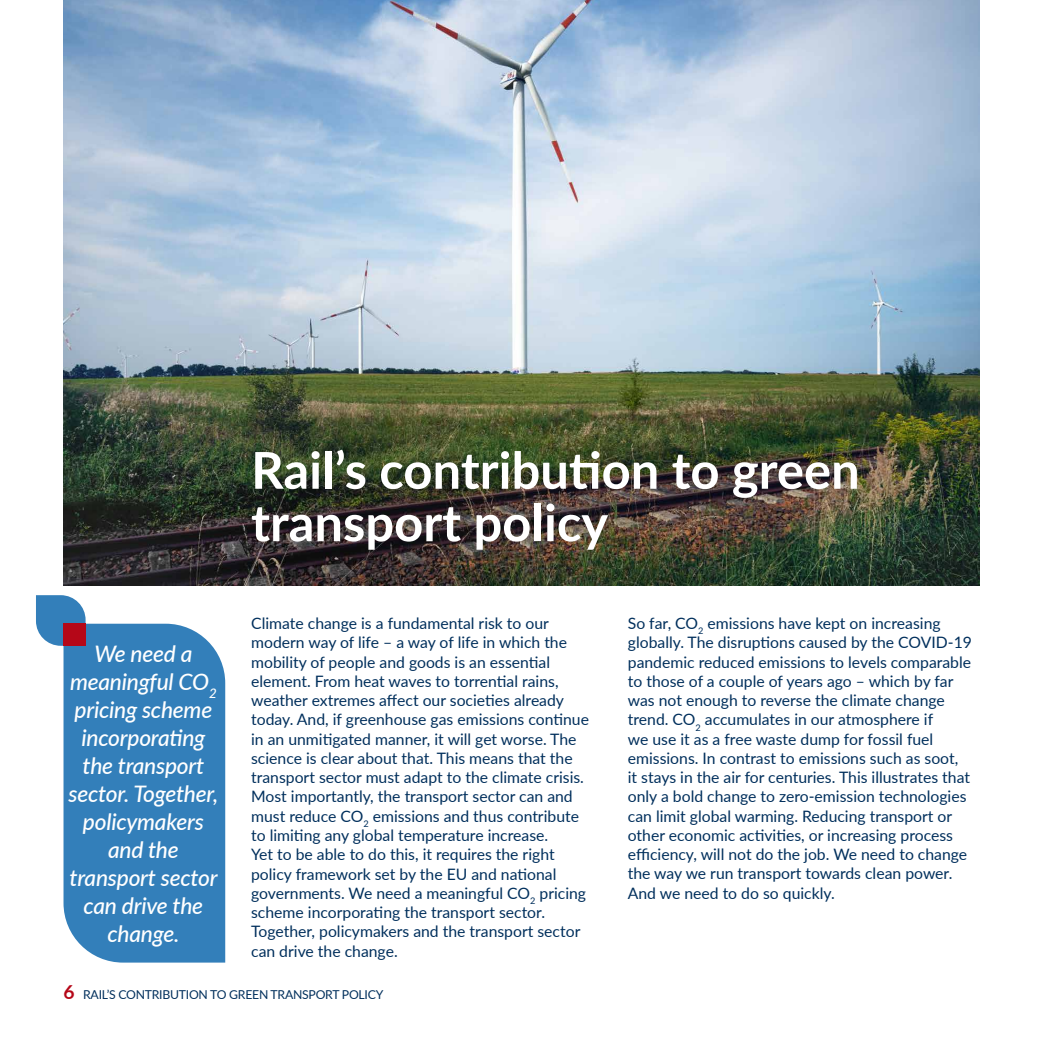
<style>
.page{position:relative;width:1042px;height:1042px;background:#fff}
.page>*{position:absolute;margin:0;border:0;box-sizing:border-box;transform-origin:0 0}
.t1{font:700 50.75px/52.5px "Lato";color:#fff}
.t2{font:italic 500 22.75px/28px "Lato";letter-spacing:-.01em;color:#fff;text-align:center}
.t3{font:15.75px/19.2px "Lato";color:#002f5c}
.t4{font:12.25px "Lato";letter-spacing:-.02em;color:#002f5c}
.s1{font-weight:700;font-size:19.25px;color:#b50718}
</style>
<div class="page">
<img style="left:63px;top:0;width:916px;height:585px">
<div style="left:63px;top:624px;width:162px;height:338px;background:#337fba"></div>
<svg style="left:36px;top:595px;width:50px;height:51px;background:#5091c3"></svg>
<div style="left:63px;top:623px;width:23px;height:23px;background:#b50718"></div>
<h1 class="t1" style="left:251px;top:442px;width:610px">Rail’s contribution to green transport policy</h1>
<p class="t3" style="left:251px;top:613px;width:339px">Climate change is a fundamental risk to our modern way of life – a way of life in which the mobility of people and goods is an essential element. From heat waves to torrential rains, weather extremes affect our societies already today. And, if greenhouse gas emissions continue in an unmitigated manner, it will get worse. The science is clear about that. This means that the transport sector must adapt to the climate crisis.<br>Most importantly, the transport sector can and must reduce CO<sub>2</sub> emissions and thus contribute to limiting any global temperature increase.<br>Yet to be able to do this, it requires the right policy framework set by the EU and national governments. We need a meaningful CO<sub>2</sub> pricing scheme incorporating the transport sector.<br>Together, policymakers and the transport sector can drive the change.</p>
<p class="t3" style="left:628px;top:613px;width:346px">So far, CO<sub>2</sub> emissions have kept on increasing globally. The disruptions caused by the COVID-19 pandemic reduced emissions to levels comparable to those of a couple of years ago – which by far was not enough to reverse the climate change trend. CO<sub>2</sub> accumulates in our atmosphere if<br>we use it as a free waste dump for fossil fuel emissions. In contrast to emissions such as soot,<br>it stays in the air for centuries. This illustrates that only a bold change to zero-emission technologies can limit global warming. Reducing transport or other economic activities, or increasing process efficiency, will not do the job. We need to change the way we run transport towards clean power.<br>And we need to do so quickly.</p>
<p class="t4" style="left:63px;top:986px;width:321px"><span class="s1">6</span> RAIL’S CONTRIBUTION TO GREEN TRANSPORT POLICY</p>
<h2 class="t2" style="left:68px;top:639px;width:151px">We need a meaningful CO<sub>2 </sub>pricing scheme incorporating the transport sector. Together, policymakers and the transport sector can drive the change.</h2>
</div>
